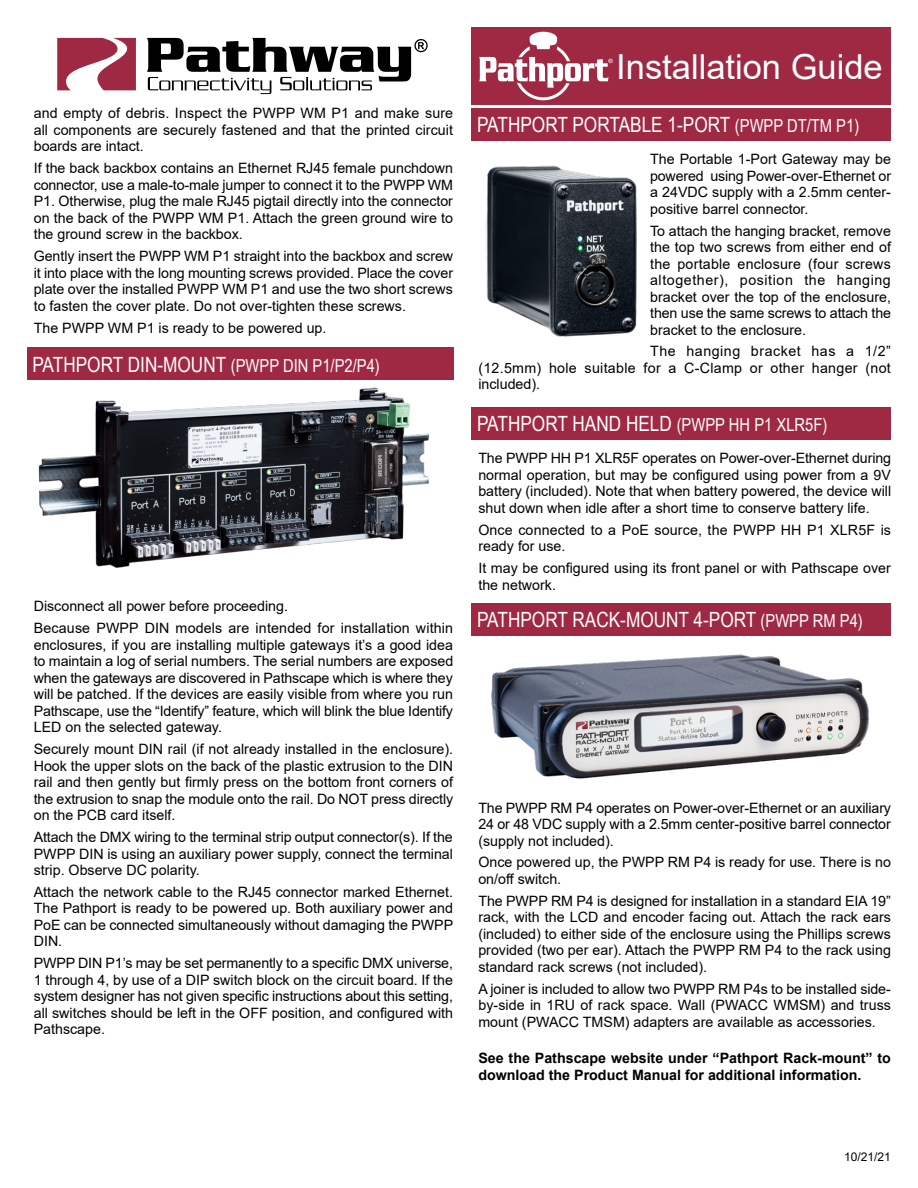
<style>
.page{position:relative;width:918px;height:1188px;background:#fff}
.page>*{position:absolute;margin:0;border:0;box-sizing:border-box;transform-origin:0 0}
.t1{font:34.5px "Arial";color:#fff}
.t2{font:21px "Arial Narrow";color:#fff}
.Paragraph_Style25{font:14.25px/16.5px "Arial";color:#000;text-align:justify}
.Paragraph_Style25-2{font:700 14.25px/16.5px "Arial";color:#000}
.t3{font:12px "Arial";color:#000}
.s1{font-size:18px}
</style>
<div class="page">
<div style="left:472px;top:27px;width:419px;height:78px;background:#9f2943"></div>
<div style="left:27px;top:348px;width:426px;height:32px;background:#9f2943"></div>
<div style="left:472px;top:108px;width:419px;height:32px;background:#9f2943"></div>
<div style="left:472px;top:407px;width:419px;height:32px;background:#9f2943"></div>
<div style="left:472px;top:603px;width:419px;height:32px;background:#9f2943"></div>
<svg style="left:57px;top:38px;width:79px;height:52px"></svg>
<svg style="left:147px;top:38px;width:281px;height:56px"></svg>
<svg style="left:479px;top:32px;width:134px;height:68px"></svg>
<img style="left:38px;top:387px;width:392px;height:181px">
<img style="left:486px;top:165px;width:151px;height:172px">
<img style="left:491px;top:654px;width:378px;height:125px">
<p class="Paragraph_Style25" style="left:34px;top:105px;width:421px">and empty of debris. Inspect the PWPP WM P1 and make sure all components are securely fastened and that the printed circuit boards are intact.</p>
<p class="Paragraph_Style25" style="left:34px;top:160px;width:421px">If the back backbox contains an Ethernet RJ45 female punchdown connector, use a male-to-male jumper to connect it to the PWPP WM P1. Otherwise, plug the male RJ45 pigtail directly into the connector on the back of the PWPP WM P1. Attach the green ground wire to the ground screw in the backbox.</p>
<p class="Paragraph_Style25" style="left:34px;top:248px;width:421px">Gently insert the PWPP WM P1 straight into the backbox and screw it into place with the long mounting screws provided. Place the cover plate over the installed PWPP WM P1 and use the two short screws to fasten the cover plate. Do not over-tighten these screws.</p>
<p class="Paragraph_Style25" style="left:34px;top:319px;width:294px">The PWPP WM P1 is ready to be powered up.</p>
<p class="t2" style="left:32px;top:349px;width:349px">PATHPORT DIN-MOUNT <span class="s1">(PWPP DIN P1/P2/P4)</span></p>
<p class="Paragraph_Style25" style="left:34px;top:598px;width:256px">Disconnect all power before proceeding.</p>
<p class="Paragraph_Style25" style="left:34px;top:620px;width:421px">Because PWPP DIN models are intended for installation within enclosures, if you are installing multiple gateways it’s a good idea to maintain a log of serial numbers. The serial numbers are exposed when the gateways are discovered in Pathscape which is where they will be patched. If the devices are easily visible from where you run Pathscape, use the “Identify” feature, which will blink the blue Identify LED on the selected gateway.</p>
<p class="Paragraph_Style25" style="left:34px;top:741px;width:421px">Securely mount DIN rail (if not already installed in the enclosure).<br>Hook the upper slots on the back of the plastic extrusion to the DIN rail and then gently but firmly press on the bottom front corners of the extrusion to snap the module onto the rail. Do NOT press directly on the PCB card itself.</p>
<p class="Paragraph_Style25" style="left:34px;top:829px;width:421px">Attach the DMX wiring to the terminal strip output connector(s). If the PWPP DIN is using an auxiliary power supply, connect the terminal strip. Observe DC polarity.</p>
<p class="Paragraph_Style25" style="left:34px;top:884px;width:421px">Attach the network cable to the RJ45 connector marked Ethernet.<br>The Pathport is ready to be powered up. Both auxiliary power and PoE can be connected simultaneously without damaging the PWPP DIN.</p>
<p class="Paragraph_Style25" style="left:34px;top:955px;width:421px">PWPP DIN P1’s may be set permanently to a specific DMX universe, 1 through 4, by use of a DIP switch block on the circuit board. If the system designer has not given specific instructions about this setting, all switches should be left in the OFF position, and configured with Pathscape.</p>
<h1 class="t1" style="left:616px;top:43px;width:268px">Installation Guide</h1>
<p class="t2" style="left:477px;top:109px;width:384px">PATHPORT PORTABLE 1-PORT <span class="s1">(PWPP DT/TM P1)</span></p>
<p class="Paragraph_Style25" style="left:650px;top:151px;width:242px">The Portable 1-Port Gateway may be powered using Power-over-Ethernet or a 24VDC supply with a 2.5mm center&shy;positive barrel connector.</p>
<p class="Paragraph_Style25" style="left:650px;top:222px;width:242px">To attach the hanging bracket, remove the top two screws from either end of the portable enclosure (four screws altogether), position the hanging bracket over the top of the enclosure, then use the same screws to attach the bracket to the enclosure.</p>
<p class="Paragraph_Style25" style="left:478px;top:343px;width:414px;text-indent:172px">The hanging bracket has a 1/2” (12.5mm) hole suitable for a C-Clamp or other hanger (not included).</p>
<p class="t2" style="left:477px;top:408px;width:352px">PATHPORT HAND HELD <span class="s1">(PWPP HH P1 XLR5F)</span></p>
<p class="Paragraph_Style25" style="left:478px;top:450px;width:414px">The PWPP HH P1 XLR5F operates on Power-over-Ethernet during normal operation, but may be configured using power from a 9V battery (included). Note that when battery powered, the device will shut down when idle after a short time to conserve battery life.</p>
<p class="Paragraph_Style25" style="left:478px;top:521px;width:414px">Once connected to a PoE source, the PWPP HH P1 XLR5F is ready for use.</p>
<p class="Paragraph_Style25" style="left:478px;top:560px;width:414px">It may be configured using its front panel or with Pathscape over the network.</p>
<p class="t2" style="left:477px;top:604px;width:387px">PATHPORT RACK-MOUNT 4-PORT <span class="s1">(PWPP RM P4)</span></p>
<p class="Paragraph_Style25" style="left:478px;top:799px;width:414px">The PWPP RM P4 operates on Power-over-Ethernet or an auxiliary 24 or 48 VDC supply with a 2.5mm center-positive barrel connector (supply not included).</p>
<p class="Paragraph_Style25" style="left:478px;top:854px;width:414px">Once powered up, the PWPP RM P4 is ready for use. There is no on/off switch.</p>
<p class="Paragraph_Style25" style="left:478px;top:892px;width:414px">The PWPP RM P4 is designed for installation in a standard EIA 19” rack, with the LCD and encoder facing out. Attach the rack ears (included) to either side of the enclosure using the Phillips screws provided (two per ear). Attach the PWPP RM P4 to the rack using standard rack screws (not included).</p>
<p class="Paragraph_Style25" style="left:478px;top:980px;width:414px">A joiner is included to allow two PWPP RM P4s to be installed side&shy;by-side in 1RU of rack space. Wall (PWACC WMSM) and truss mount (PWACC TMSM) adapters are available as accessories.</p>
<p class="Paragraph_Style25-2" style="left:478px;top:1050px;width:414px">See the Pathscape website under “Pathport Rack-mount” to download the Product Manual for additional information.</p>
<p class="t3" style="left:844px;top:1148px;width:48px">10/21/21</p>
</div>
